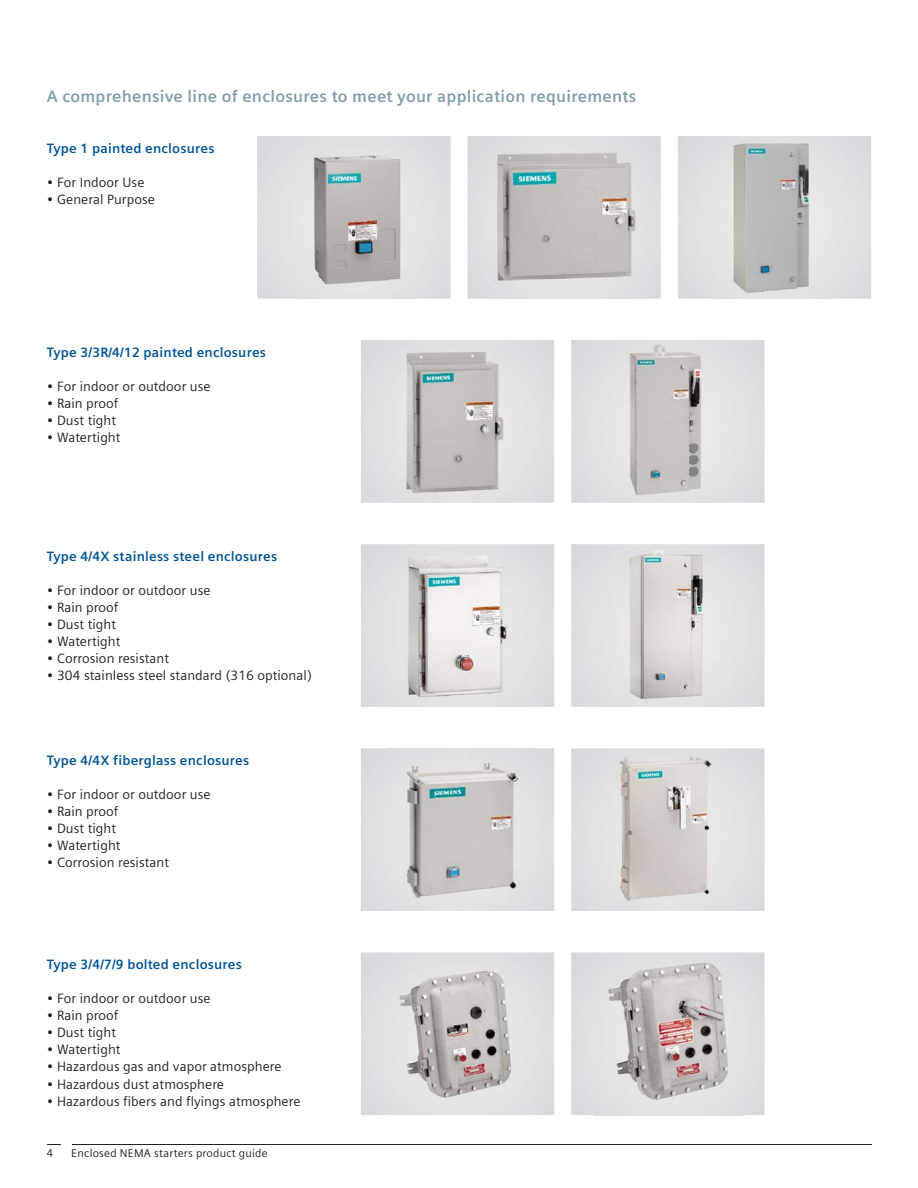
<style>
.page{position:relative;width:918px;height:1188px;background:#fff}
.page>*{position:absolute;margin:0;border:0;box-sizing:border-box;transform-origin:0 0}
.t1{font:700 16.5px "Siemens Sans OT";letter-spacing:.015em;color:#819eab}
.t2{font:13.5px "Siemens Sans";letter-spacing:.005em;color:#20231e}
.t3{font:700 13.5px "Siemens Sans OT";letter-spacing:.015em;color:#005594}
.t4{font:11.25px "Siemens Sans OT";letter-spacing:.02em;color:#20231e}
</style>
<div class="page">
<hr style="left:47px;top:1144px;width:825px;height:1px;background:#20231e">
<div style="left:61px;top:1140px;width:11px;height:17px;background:#fff"></div>
<div style="left:571px;top:340px;width:194px;height:163px;background:#e0e0e2"></div>
<div style="left:571px;top:544px;width:194px;height:163px;background:#e0e0e2"></div>
<div style="left:571px;top:748px;width:194px;height:163px;background:#e0e0e1"></div>
<img style="left:571px;top:952px;width:194px;height:163px">
<img style="left:300px;top:149px;width:115px;height:150px">
<img style="left:488px;top:146px;width:157px;height:153px">
<img style="left:716px;top:136px;width:112px;height:163px">
<img style="left:395px;top:348px;width:119px;height:155px">
<img style="left:612px;top:340px;width:104px;height:162px">
<img style="left:399px;top:547px;width:119px;height:160px">
<img style="left:613px;top:546px;width:104px;height:161px">
<img style="left:389px;top:748px;width:145px;height:163px">
<img style="left:612px;top:751px;width:108px;height:160px">
<img style="left:386px;top:966px;width:139px;height:147px">
<img style="left:594px;top:957px;width:149px;height:159px">
<p class="t1" style="left:47px;top:89px;width:591px">A comprehensive line of enclosures to meet your application requirements</p>
<p class="t3" style="left:47px;top:143px;width:169px">Type 1 painted enclosures</p>
<p class="t2" style="left:47px;top:177px;width:99px">• For Indoor Use</p>
<p class="t2" style="left:47px;top:194px;width:110px">• General Purpose</p>
<p class="t3" style="left:47px;top:347px;width:221px">Type 3/3R/4/12 painted enclosures</p>
<p class="t2" style="left:47px;top:381px;width:165px">• For indoor or outdoor use</p>
<p class="t2" style="left:47px;top:398px;width:73px">• Rain proof</p>
<p class="t2" style="left:47px;top:415px;width:71px">• Dust tight</p>
<p class="t2" style="left:47px;top:432px;width:75px">• Watertight</p>
<p class="t3" style="left:47px;top:551px;width:232px">Type 4/4X stainless steel enclosures</p>
<p class="t2" style="left:47px;top:585px;width:165px">• For indoor or outdoor use</p>
<p class="t2" style="left:47px;top:602px;width:73px">• Rain proof</p>
<p class="t2" style="left:47px;top:619px;width:71px">• Dust tight</p>
<p class="t2" style="left:47px;top:636px;width:75px">• Watertight</p>
<p class="t2" style="left:47px;top:653px;width:124px">• Corrosion resistant</p>
<p class="t2" style="left:47px;top:670px;width:267px">• 304 stainless steel standard (316 optional)</p>
<p class="t3" style="left:47px;top:755px;width:204px">Type 4/4X fiberglass enclosures</p>
<p class="t2" style="left:47px;top:790px;width:165px">• For indoor or outdoor use</p>
<p class="t2" style="left:47px;top:807px;width:73px">• Rain proof</p>
<p class="t2" style="left:47px;top:824px;width:71px">• Dust tight</p>
<p class="t2" style="left:47px;top:841px;width:75px">• Watertight</p>
<p class="t2" style="left:47px;top:858px;width:124px">• Corrosion resistant</p>
<p class="t3" style="left:47px;top:959px;width:197px">Type 3/4/7/9 bolted enclosures</p>
<p class="t2" style="left:47px;top:994px;width:165px">• For indoor or outdoor use</p>
<p class="t2" style="left:47px;top:1011px;width:73px">• Rain proof</p>
<p class="t2" style="left:47px;top:1028px;width:71px">• Dust tight</p>
<p class="t2" style="left:47px;top:1045px;width:75px">• Watertight</p>
<p class="t2" style="left:47px;top:1062px;width:236px">• Hazardous gas and vapor atmosphere</p>
<p class="t2" style="left:47px;top:1079px;width:179px">• Hazardous dust atmosphere</p>
<p class="t2" style="left:47px;top:1096px;width:255px">• Hazardous fibers and flyings atmosphere</p>
<p class="t4" style="left:47px;top:1148px;width:8px">4</p>
<p class="t4" style="left:71px;top:1148px;width:198px">Enclosed NEMA starters product guide</p>
</div>
